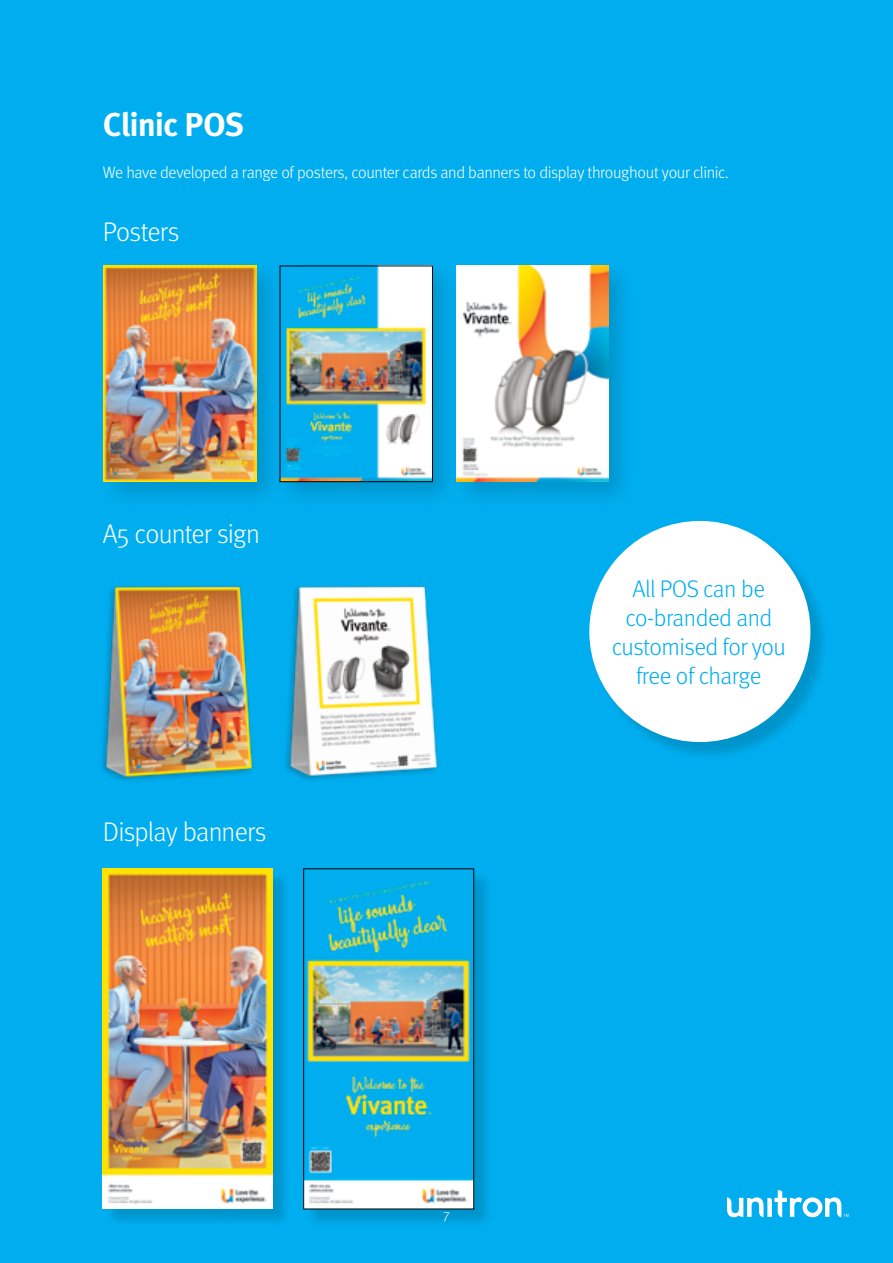
<style>
.page{position:relative;width:893px;height:1263px;background:#00aeef}
.page>*{position:absolute;margin:0;border:0;box-sizing:border-box;transform-origin:0 0}
.t1{font:700 33px "Meta OT";letter-spacing:-.035em;color:#fff}
.t2{font:300 27px "Meta OT";letter-spacing:-.03em;color:#fff}
.t3{font:300 24px/28.8px "Meta OT";letter-spacing:-.02em;color:#00aeef;text-align:center}
.t4{font:300 16.5px "Meta OT";letter-spacing:-.025em;color:#fff}
.t5{font:300 13.5px "Meta OT";color:#fff}
</style>
<div class="page">
<div style="left:105px;top:871px;width:186px;height:356px;background:#000;opacity:.15"></div>
<img style="left:103px;top:868px;width:170px;height:340px">
<div style="left:306px;top:871px;width:186px;height:357px;background:#000;opacity:.15"></div>
<img style="left:305px;top:871px;width:167px;height:336px">
<div style="left:303px;top:868px;width:171px;height:341px;border:1px solid #000"></div>
<svg style="left:727px;top:1190px;width:122px;height:27px"></svg>
<img style="left:101px;top:586px;width:152px;height:195px">
<div style="left:96px;top:258px;width:189px;height:253px;background:#000;opacity:.15"></div>
<img style="left:104px;top:266px;width:152px;height:216px">
<div style="left:448px;top:258px;width:189px;height:253px;background:#000;opacity:.15"></div>
<img style="left:462px;top:266px;width:147px;height:216px">
<div style="left:592px;top:523px;width:237px;height:237px;background:#000;opacity:.15"></div>
<div style="left:589px;top:521px;width:221px;height:221px;background:#fff;border-radius:50%"></div>
<div style="left:272px;top:258px;width:190px;height:253px;background:#000;opacity:.15"></div>
<img style="left:282px;top:268px;width:149px;height:212px">
<div style="left:280px;top:266px;width:153px;height:216px;border:1px solid #000"></div>
<img style="left:285px;top:586px;width:153px;height:194px">
<h1 class="t1" style="left:103px;top:104px;width:143px">Clinic POS</h1>
<p class="t4" style="left:103px;top:162px;width:627px">We have developed a range of posters, counter cards and banners to display throughout your clinic.</p>
<h2 class="t2" style="left:103px;top:216px;width:78px">Posters</h2>
<h2 class="t2" style="left:103px;top:518px;width:159px">A5 counter sign</h2>
<h2 class="t2" style="left:103px;top:816px;width:165px">Display banners</h2>
<h3 class="t3" style="left:612px;top:575px;width:176px">All POS can be co-branded and customised for you free of charge</h3>
<p class="t5" style="left:443px;top:1206px;width:8px">7</p>
</div>
